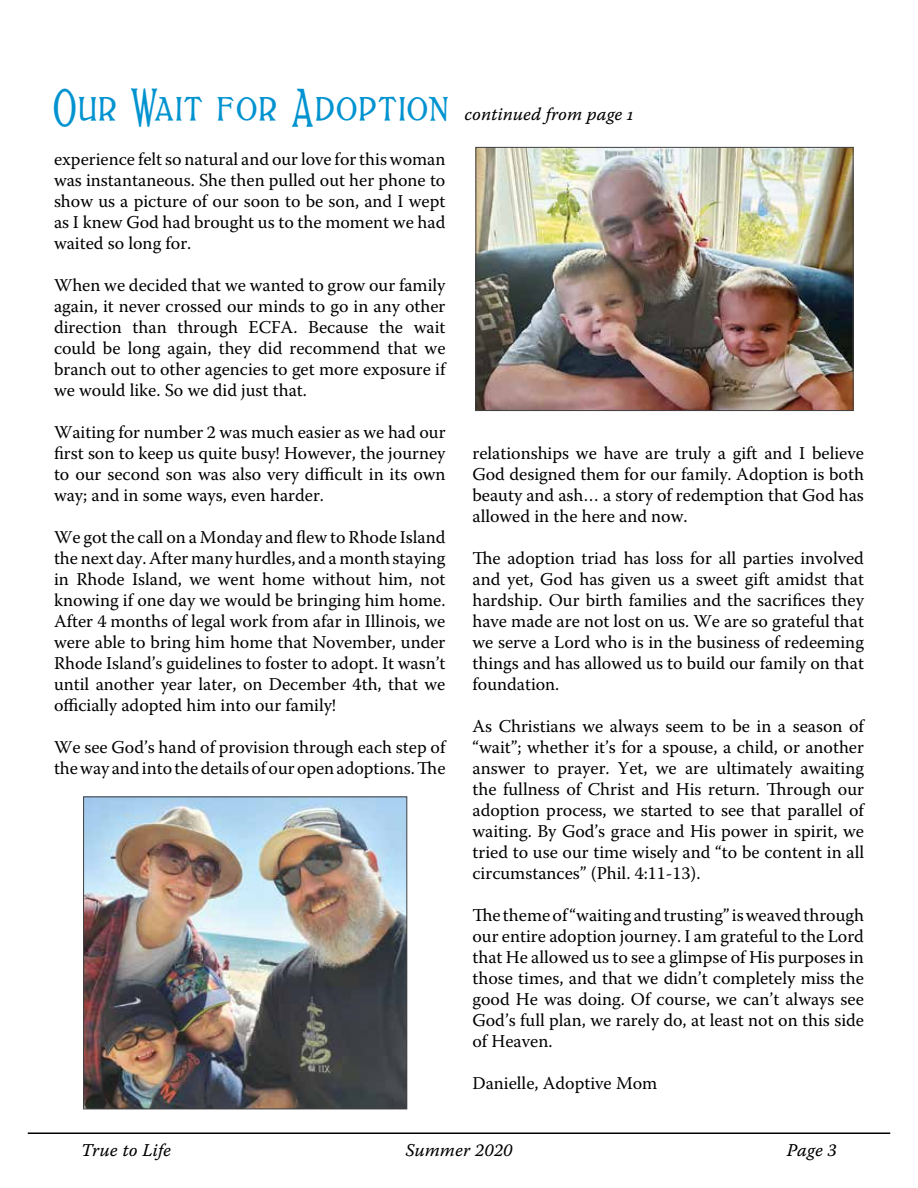
<style>
.page{position:relative;width:918px;height:1188px;background:#fff}
.page>*{position:absolute;margin:0;border:0;box-sizing:border-box;transform-origin:0 0}
.t1{font:42px "Bolton Titling Elongated";letter-spacing:.06em;color:#0093d0}
.t2{font:18px/21px "Warnock Pro";color:#000;text-align:justify}
.t3{font:18px "Warnock Pro It Capt";color:#000}
</style>
<div class="page">
<hr style="left:28px;top:1132px;width:862px;height:2px;background:#000">
<img style="left:478px;top:149px;width:374px;height:260px">
<div style="left:476px;top:147px;width:378px;height:264px;border:1px solid #414042"></div>
<img style="left:85px;top:798px;width:320px;height:309px">
<div style="left:83px;top:796px;width:324px;height:313px;border:1px solid #414042"></div>
<h1 class="t1" style="left:54px;top:85px;width:396px">Our Wait for Adoption</h1>
<p class="t2" style="left:54px;top:148px;width:393px">experience felt so natural and our love for this woman was instantaneous. She then pulled out her phone to show us a picture of our soon to be son, and I wept as I knew God had brought us to the moment we had waited so long for.</p>
<p class="t2" style="left:54px;top:274px;width:393px">When we decided that we wanted to grow our family again, it never crossed our minds to go in any other direction than through ECFA. Because the wait could be long again, they did recommend that we branch out to other agencies to get more exposure if we would like. So we did just that.</p>
<p class="t2" style="left:54px;top:421px;width:393px">Waiting for number 2 was much easier as we had our first son to keep us quite busy! However, the journey to our second son was also very difficult in its own way; and in some ways, even harder.</p>
<p class="t2" style="left:54px;top:526px;width:393px">We got the call on a Monday and flew to Rhode Island the next day. After many hurdles, and a month staying in Rhode Island, we went home without him, not knowing if one day we would be bringing him home.<br>After 4 months of legal work from afar in Illinois, we were able to bring him home that November, under Rhode Island’s guidelines to foster to adopt. It wasn’t until another year later, on December 4th, that we officially adopted him into our family!</p>
<p class="t2" style="left:54px;top:736px;width:393px">We see God’s hand of provision through each step of the way and into the details of our open adoptions. The</p>
<p class="t3" style="left:465px;top:103px;width:171px">continued from page 1</p>
<p class="t2" style="left:472px;top:442px;width:393px">relationships we have are truly a gift and I believe God designed them for our family. Adoption is both beauty and ash… a story of redemption that God has allowed in the here and now.</p>
<p class="t2" style="left:472px;top:547px;width:393px">The adoption triad has loss for all parties involved and yet, God has given us a sweet gift amidst that hardship. Our birth families and the sacrifices they have made are not lost on us. We are so grateful that we serve a Lord who is in the business of redeeming things and has allowed us to build our family on that foundation.</p>
<p class="t2" style="left:472px;top:715px;width:393px">As Christians we always seem to be in a season of “wait”; whether it’s for a spouse, a child, or another answer to prayer. Yet, we are ultimately awaiting the fullness of Christ and His return. Through our adoption process, we started to see that parallel of waiting. By God’s grace and His power in spirit, we tried to use our time wisely and “to be content in all circumstances” (Phil. 4:11-13).</p>
<p class="t2" style="left:472px;top:904px;width:393px">The theme of “waiting and trusting” is weaved through our entire adoption journey. I am grateful to the Lord that He allowed us to see a glimpse of His purposes in those times, and that we didn’t completely miss the good He was doing. Of course, we can’t always see God’s full plan, we rarely do, at least not on this side of Heaven.</p>
<p class="t2" style="left:472px;top:1073px;width:186px">Danielle, Adoptive Mom</p>
<p class="t3" style="left:81px;top:1139px;width:92px">True to Life</p>
<p class="t3" style="left:405px;top:1139px;width:109px">Summer 2020</p>
<p class="t3" style="left:787px;top:1139px;width:52px">Page 3</p>
</div>
